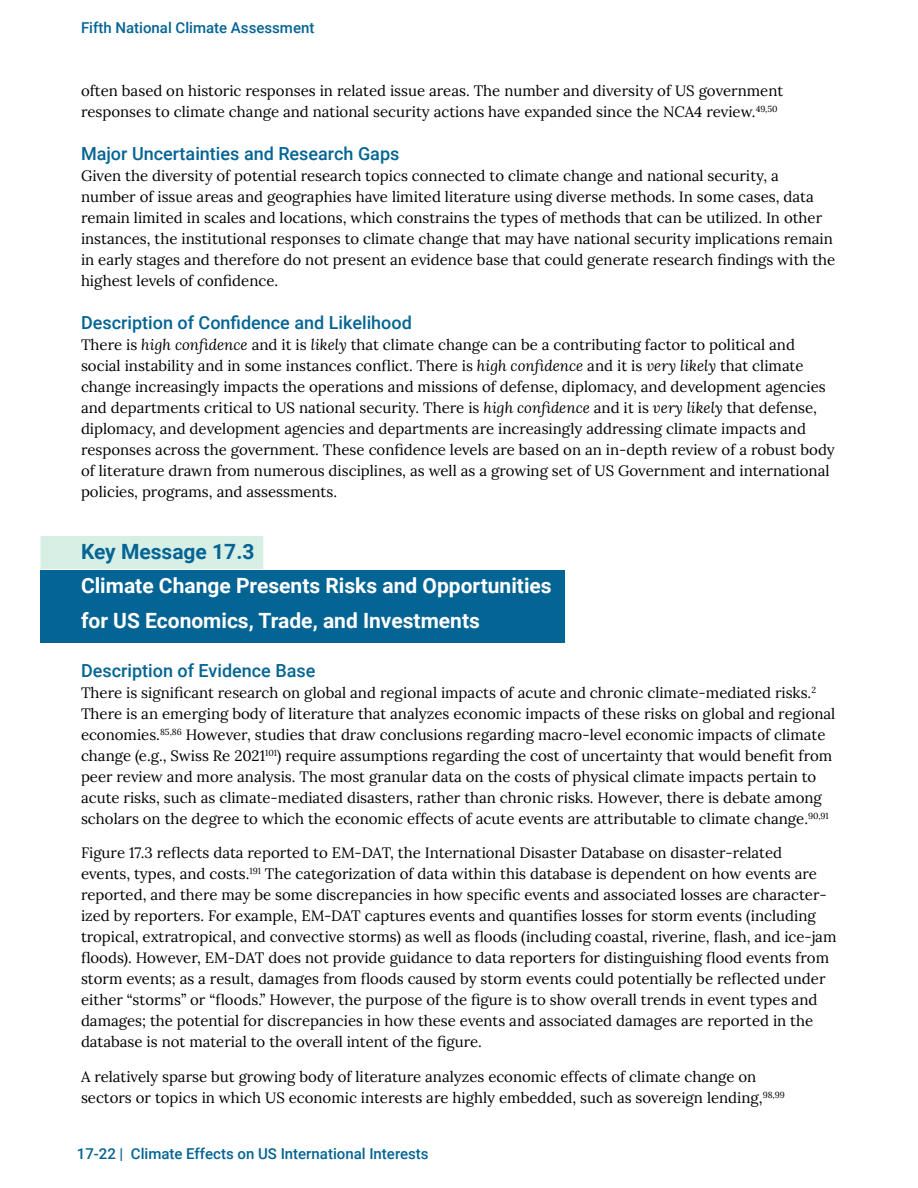
<style>
.page{position:relative;width:918px;height:1188px;background:#fff}
.page>*{position:absolute;margin:0;border:0;box-sizing:border-box;transform-origin:0 0}
.t1{font:700 21px/34.5px "Roboto";color:#fff}
.t2{font:700 21px "Roboto";color:#046493}
.t3{font:500 18px "Roboto";color:#046493}
.t4{font:15px/21px "Lora";color:#000}
.t5{font:500 15px "Roboto";color:#046493}
.s1{font-style:italic}
</style>
<div class="page">
<div style="left:40px;top:570px;width:525px;height:72px;background:#046493"></div>
<div style="left:40px;top:536px;width:223px;height:33px;background:#d8efe6"></div>
<p class="t5" style="left:81px;top:17px;width:235px">Fifth National Climate Assessment</p>
<p class="t4" style="left:81px;top:79px;width:704px">often based on historic responses in related issue areas. The number and diversity of US government responses to climate change and national security actions have expanded since the NCA4 review.<sup>49,50</sup></p>
<p class="t3" style="left:81px;top:141px;width:320px">Major Uncertainties and Research Gaps</p>
<p class="t4" style="left:81px;top:164px;width:756px">Given the diversity of potential research topics connected to climate change and national security, a number of issue areas and geographies have limited literature using diverse methods. In some cases, data remain limited in scales and locations, which constrains the types of methods that can be utilized. In other instances, the institutional responses to climate change that may have national security implications remain in early stages and therefore do not present an evidence base that could generate research findings with the highest levels of confidence.</p>
<p class="t3" style="left:81px;top:310px;width:332px">Description of Confidence and Likelihood</p>
<p class="t4" style="left:81px;top:333px;width:755px">There is <span class="s1">high confidence</span> and it is <span class="s1">likely</span> that climate change can be a contributing factor to political and social instability and in some instances conflict. There is <span class="s1">high confidence</span> and it is <span class="s1">very likely</span> that climate change increasingly impacts the operations and missions of defense, diplomacy, and development agencies and departments critical to US national security. There is <span class="s1">high confidence</span> and it is <span class="s1">very likely</span> that defense, diplomacy, and development agencies and departments are increasingly addressing climate impacts and responses across the government. These confidence levels are based on an in-depth review of a robust body of literature drawn from numerous disciplines, as well as a growing set of US Government and international policies, programs, and assessments.</p>
<h1 class="t2" style="left:81px;top:537px;width:175px">Key Message 17.3</h1>
<h1 class="t1" style="left:81px;top:568px;width:472px">Climate Change Presents Risks and Opportunities for US Economics, Trade, and Investments</h1>
<p class="t3" style="left:81px;top:658px;width:236px">Description of Evidence Base</p>
<p class="t4" style="left:81px;top:681px;width:756px">There is significant research on global and regional impacts of acute and chronic climate-mediated risks.<sup>2<br></sup>There is an emerging body of literature that analyzes economic impacts of these risks on global and regional economies.<sup>85,86</sup> However, studies that draw conclusions regarding macro-level economic impacts of climate change (e.g., Swiss Re 2021<sup>101</sup>) require assumptions regarding the cost of uncertainty that would benefit from peer review and more analysis. The most granular data on the costs of physical climate impacts pertain to acute risks, such as climate-mediated disasters, rather than chronic risks. However, there is debate among scholars on the degree to which the economic effects of acute events are attributable to climate change.<sup>90,91</sup></p>
<p class="t4" style="left:81px;top:841px;width:757px">Figure 17.3 reflects data reported to EM-DAT, the International Disaster Database on disaster-related<br>events, types, and costs.<sup>191</sup> The categorization of data within this database is dependent on how events are reported, and there may be some discrepancies in how specific events and associated losses are character&shy;ized by reporters. For example, EM-DAT captures events and quantifies losses for storm events (including tropical, extratropical, and convective storms) as well as floods (including coastal, riverine, flash, and ice-jam floods). However, EM-DAT does not provide guidance to data reporters for distinguishing flood events from storm events; as a result, damages from floods caused by storm events could potentially be reflected under either “storms” or “floods.” However, the purpose of the figure is to show overall trends in event types and damages; the potential for discrepancies in how these events and associated damages are reported in the database is not material to the overall intent of the figure.</p>
<p class="t4" style="left:81px;top:1065px;width:705px">A relatively sparse but growing body of literature analyzes economic effects of climate change on sectors or topics in which US economic interests are highly embedded, such as sovereign lending,<sup>98,99</sup></p>
<p class="t5" style="left:77px;top:1143px;width:353px">17-22 | Climate Effects on US International Interests</p>
</div>
